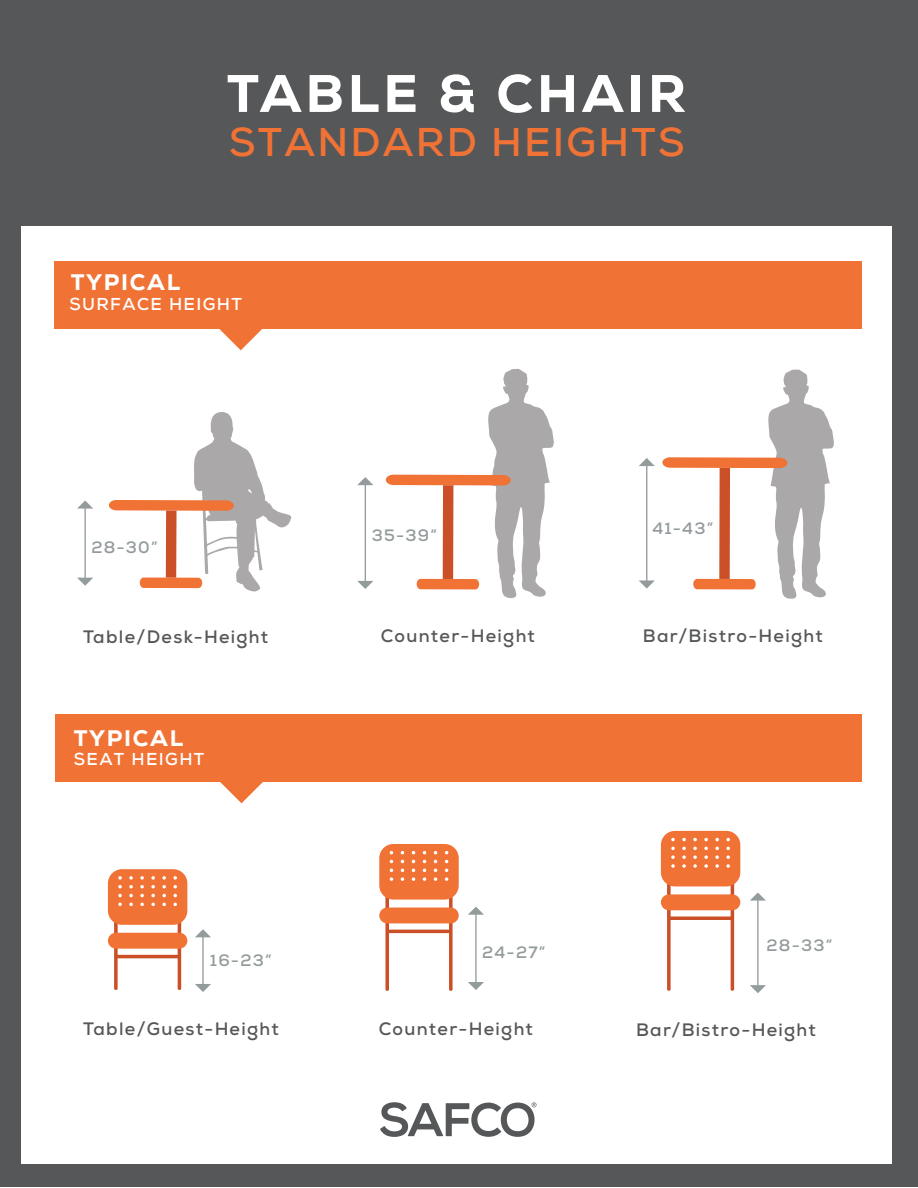
<style>
.page{position:relative;width:918px;height:1188px;background:#fff}
.page>*{position:absolute;margin:0;border:0;box-sizing:border-box;transform-origin:0 0}
.t1{font:800 52.65px "Nexa";letter-spacing:.075em;color:#fff}
.t2{font:700 40.05px "Nexa";letter-spacing:.055em;color:#f07235}
.t3{font:800 22.5px "Nexa";letter-spacing:.075em;color:#fff}
.t4{font:700 18px "Nexa";letter-spacing:.075em;color:#555759}
.t5{font:700 17.25px "Nexa";letter-spacing:.08em;color:#fff}
.t6{font:700 16.5px "Nexa";letter-spacing:.075em;color:#949b9c}
</style>
<div class="page">
<div style="left:0;top:0;width:918px;height:1187px;background:#555759"></div>
<div style="left:21px;top:227px;width:871px;height:937px;background:#fff"></div>
<svg style="left:386px;top:369px;width:168px;height:229px"></svg>
<div style="left:443px;top:485px;width:10px;height:94px;background:#cc5027"></div>
<hr style="left:365px;top:484px;width:1px;height:98px;background:#949b9c">
<svg style="left:357px;top:581px;width:16px;height:8px"></svg>
<svg style="left:357px;top:477px;width:16px;height:8px"></svg>
<svg style="left:662px;top:370px;width:172px;height:229px"></svg>
<hr style="left:646px;top:465px;width:1px;height:117px;background:#949b9c">
<svg style="left:639px;top:580px;width:16px;height:9px"></svg>
<svg style="left:639px;top:458px;width:16px;height:8px"></svg>
<svg style="left:109px;top:412px;width:182px;height:179px"></svg>
<div style="left:166px;top:511px;width:11px;height:67px;background:#cc5027"></div>
<hr style="left:84px;top:507px;width:2px;height:72px;background:#949b9c">
<svg style="left:77px;top:578px;width:16px;height:8px"></svg>
<svg style="left:77px;top:500px;width:16px;height:9px"></svg>
<div style="left:56px;top:714px;width:806px;height:68px;background:#f07235"></div>
<svg style="left:220px;top:782px;width:43px;height:21px"></svg>
<div style="left:55px;top:261px;width:807px;height:68px;background:#f07235"></div>
<svg style="left:219px;top:329px;width:43px;height:21px"></svg>
<svg style="left:108px;top:869px;width:79px;height:121px"></svg>
<hr style="left:202px;top:936px;width:2px;height:49px;background:#949b9c">
<svg style="left:195px;top:984px;width:16px;height:8px"></svg>
<svg style="left:195px;top:929px;width:16px;height:8px"></svg>
<svg style="left:379px;top:844px;width:80px;height:147px"></svg>
<hr style="left:475px;top:909px;width:2px;height:74px;background:#949b9c">
<svg style="left:468px;top:982px;width:16px;height:8px"></svg>
<svg style="left:468px;top:907px;width:16px;height:8px"></svg>
<hr style="left:757px;top:900px;width:2px;height:86px;background:#949b9c">
<svg style="left:750px;top:985px;width:16px;height:8px"></svg>
<svg style="left:750px;top:893px;width:16px;height:8px"></svg>
<svg style="left:661px;top:831px;width:79px;height:160px"></svg>
<svg style="left:380px;top:1102px;width:156px;height:35px"></svg>
<h1 class="t1" style="left:227px;top:60px;width:461px">TABLE &amp; CHAIR</h1>
<p class="t3" style="left:71px;top:268px;width:111px">TYPICAL</p>
<h2 class="t2" style="left:229px;top:117px;width:457px">STANDARD HEIGHTS</h2>
<p class="t5" style="left:69px;top:293px;width:174px">SURFACE HEIGHT</p>
<p class="t6" style="left:91px;top:537px;width:68px">28-30”</p>
<p class="t4" style="left:83px;top:626px;width:187px">Table/Desk-Height</p>
<p class="t3" style="left:74px;top:724px;width:111px">TYPICAL</p>
<p class="t5" style="left:74px;top:748px;width:132px">SEAT HEIGHT</p>
<p class="t6" style="left:210px;top:950px;width:63px">16-23”</p>
<p class="t4" style="left:83px;top:1017px;width:197px">Table/Guest-Height</p>
<p class="t6" style="left:372px;top:525px;width:67px">35-39”</p>
<p class="t4" style="left:381px;top:624px;width:156px">Counter-Height</p>
<p class="t6" style="left:652px;top:517px;width:63px">41-43”</p>
<p class="t4" style="left:643px;top:625px;width:181px">Bar/Bistro-Height</p>
<p class="t6" style="left:482px;top:942px;width:65px">24-27”</p>
<p class="t4" style="left:379px;top:1018px;width:156px">Counter-Height</p>
<p class="t6" style="left:767px;top:934px;width:67px">28-33”</p>
<p class="t4" style="left:636px;top:1019px;width:181px">Bar/Bistro-Height</p>
</div>
